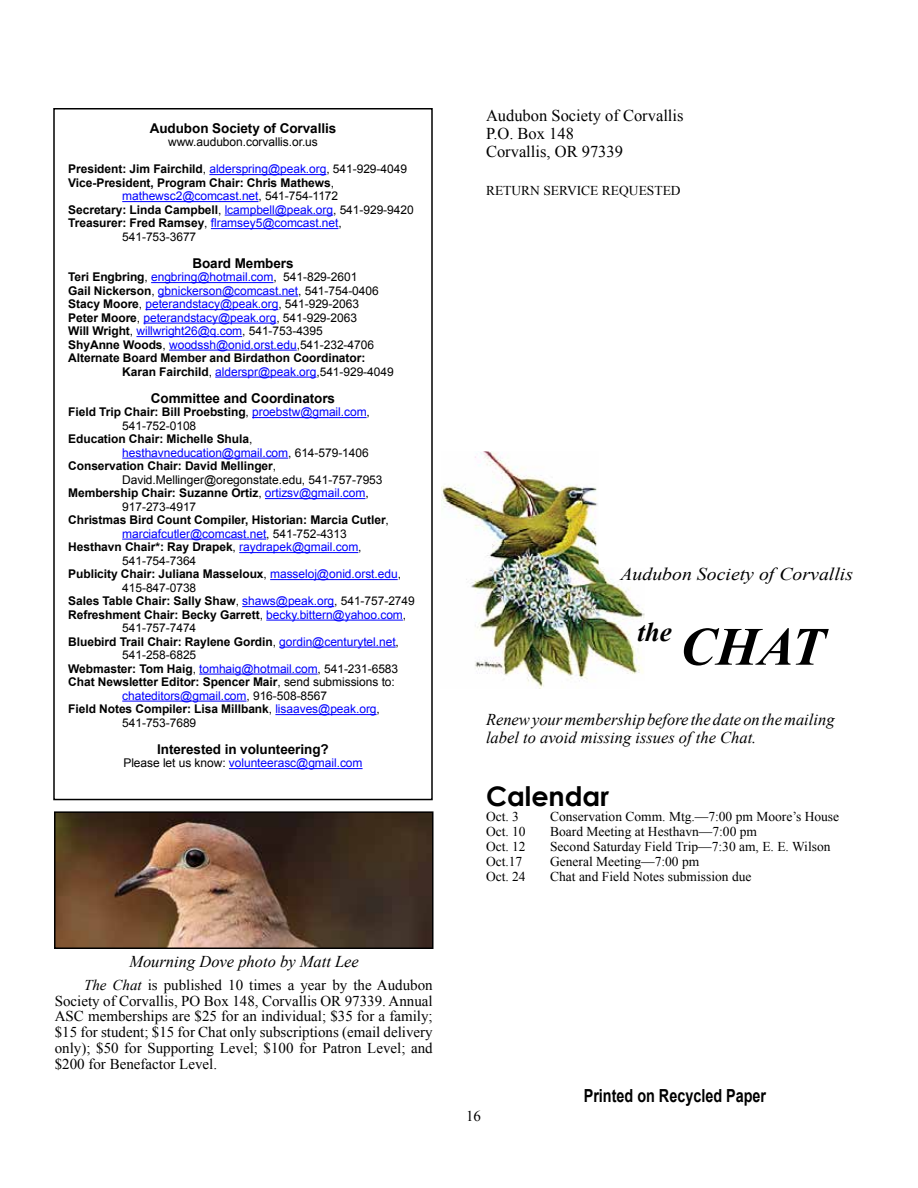
<style>
.page{position:relative;width:918px;height:1188px;background:#fff}
.page>*{position:absolute;margin:0;border:0;box-sizing:border-box;transform-origin:0 0}
.t1{font:italic 700 54px "Times New Roman";color:#000}
.t2{font:700 27px "Century Gothic";color:#000}
.t3{font:italic 700 27px "Times New Roman";color:#000}
.t4{font:italic 18px "Times New Roman";color:#000;scale:1.1 1}
.t5{font:700 18px "Arial";color:#000;scale:.8 1}
.t6{font:italic 16.5px/18px "Times New Roman";color:#000}
.t7{font:16.5px/18px "Times New Roman";color:#000}
.t8{font:15px/15.8px "Times New Roman";color:#000;text-align:justify}
.t9{font:13.5px "Times New Roman";color:#000}
.t10{font:700 13.5px "Arial";letter-spacing:-.005em;color:#000}
.t11{font:700 12px "Arial";letter-spacing:-.005em;color:#000}
.t12{font:12px "Arial";letter-spacing:-.005em;color:#00f}
.t13{font:12px "Arial";letter-spacing:-.005em;color:#000}
.s1{font-weight:400}
.s2{font-weight:400;color:#00f}
.s3{color:#000}
.s4{font-weight:700;color:#000}
.s5{font-style:italic}
</style>
<div class="page">
<img style="left:441px;top:451px;width:204px;height:238px">
<hr style="left:209px;top:174px;width:117px;height:1px;background:#00f">
<hr style="left:122px;top:201px;width:137px;height:1px;background:#00f">
<hr style="left:225px;top:215px;width:108px;height:1px;background:#00f">
<hr style="left:211px;top:228px;width:128px;height:1px;background:#00f">
<hr style="left:151px;top:282px;width:123px;height:1px;background:#00f">
<hr style="left:158px;top:296px;width:140px;height:1px;background:#00f">
<hr style="left:145px;top:309px;width:133px;height:1px;background:#00f">
<hr style="left:143px;top:323px;width:133px;height:1px;background:#00f">
<hr style="left:136px;top:336px;width:106px;height:1px;background:#00f">
<hr style="left:169px;top:350px;width:128px;height:1px;background:#00f">
<hr style="left:215px;top:377px;width:101px;height:1px;background:#00f">
<hr style="left:252px;top:417px;width:115px;height:1px;background:#00f">
<hr style="left:122px;top:458px;width:166px;height:1px;background:#00f">
<hr style="left:265px;top:498px;width:100px;height:1px;background:#00f">
<hr style="left:122px;top:539px;width:144px;height:1px;background:#00f">
<hr style="left:239px;top:552px;width:119px;height:1px;background:#00f">
<hr style="left:270px;top:579px;width:128px;height:1px;background:#00f">
<hr style="left:242px;top:606px;width:92px;height:1px;background:#00f">
<hr style="left:266px;top:620px;width:137px;height:1px;background:#00f">
<hr style="left:279px;top:647px;width:117px;height:1px;background:#00f">
<hr style="left:199px;top:674px;width:119px;height:1px;background:#00f">
<hr style="left:122px;top:701px;width:125px;height:1px;background:#00f">
<hr style="left:275px;top:714px;width:102px;height:1px;background:#00f">
<hr style="left:229px;top:768px;width:134px;height:1px;background:#00f">
<img style="left:57px;top:814px;width:374px;height:132px">
<div style="left:54px;top:811px;width:380px;height:138px;border:2px solid #000"></div>
<p class="t10" style="left:150px;top:119px;width:188px">Audubon Society of Corvallis</p>
<p class="t13" style="left:168px;top:134px;width:151px">www.audubon.corvallis.or.us</p>
<p class="t11" style="left:68px;top:161px;width:340px">President: Jim Fairchild<span class="s1">,</span> <span class="s2">alderspring@peak.org</span><span class="s1">, 541-929-4049</span></p>
<p class="t11" style="left:68px;top:175px;width:267px">Vice-President, Program Chair: Chris Mathews<span class="s1">,</span></p>
<p class="t12" style="left:122px;top:188px;width:218px">mathewsc2@comcast.net<span class="s3">, 541-754-1172</span></p>
<p class="t11" style="left:68px;top:202px;width:347px">Secretary: Linda Campbell<span class="s1">,</span> <span class="s2">lcampbell@peak.org</span><span class="s1">, 541-929-9420</span></p>
<p class="t12" style="left:68px;top:215px;width:275px"><span class="s4">Treasurer: Fred Ramsey</span><span class="s3">,</span> flramsey5@comcast.net<span class="s3">,</span></p>
<p class="t13" style="left:122px;top:229px;width:76px">541-753-3677</p>
<p class="t10" style="left:192px;top:254px;width:103px">Board Members</p>
<p class="t12" style="left:68px;top:269px;width:291px"><span class="s4">Teri Engbring</span><span class="s3">,</span> engbring@hotmail.com<span class="s3">, 541-829-2601</span></p>
<p class="t12" style="left:68px;top:283px;width:312px"><span class="s4">Gail Nickerson</span><span class="s3">,</span> gbnickerson@comcast.net<span class="s3">, 541-754-0406</span></p>
<p class="t12" style="left:68px;top:296px;width:292px"><span class="s4">Stacy Moore</span><span class="s3">,</span> peterandstacy@peak.org<span class="s3">, 541-929-2063</span></p>
<p class="t12" style="left:68px;top:310px;width:290px"><span class="s4">Peter Moore</span><span class="s3">,</span> peterandstacy@peak.org<span class="s3">, 541-929-2063</span></p>
<p class="t12" style="left:68px;top:323px;width:256px"><span class="s4">Will Wright</span><span class="s3">,</span> willwright26@q.com<span class="s3">, 541-753-4395</span></p>
<p class="t12" style="left:68px;top:337px;width:307px"><span class="s4">ShyAnne Woods</span><span class="s3">,</span> woodssh@onid.orst.edu<span class="s3">,541-232-4706</span></p>
<p class="t11" style="left:68px;top:350px;width:299px">Alternate Board Member and Birdathon Coordinator:</p>
<p class="t12" style="left:122px;top:364px;width:273px"><span class="s4">Karan Fairchild</span><span class="s3">,</span> alderspr@peak.org<span class="s3">,541-929-4049</span></p>
<p class="t10" style="left:151px;top:389px;width:186px">Committee and Coordinators</p>
<p class="t11" style="left:68px;top:404px;width:303px">Field Trip Chair: Bill Proebsting<span class="s1">,</span> <span class="s2">proebstw@gmail.com</span><span class="s1">,</span></p>
<p class="t13" style="left:122px;top:418px;width:76px">541-752-0108</p>
<p class="t11" style="left:68px;top:431px;width:186px">Education Chair: Michelle Shula<span class="s1">,</span></p>
<p class="t12" style="left:122px;top:445px;width:248px">hesthavneducation@gmail.com<span class="s3">, 614-579-1406</span></p>
<p class="t11" style="left:68px;top:458px;width:209px">Conservation Chair: David Mellinger<span class="s1">,</span></p>
<p class="t13" style="left:122px;top:472px;width:262px">David.Mellinger@oregonstate.edu, 541-757-7953</p>
<p class="t11" style="left:68px;top:485px;width:302px">Membership Chair: Suzanne Ortiz<span class="s1">,</span> <span class="s2">ortizsv@gmail.com</span><span class="s1">,</span></p>
<p class="t13" style="left:122px;top:499px;width:76px">917-273-4917</p>
<p class="t11" style="left:68px;top:512px;width:322px">Christmas Bird Count Compiler, Historian: Marcia Cutler<span class="s1">,</span></p>
<p class="t12" style="left:122px;top:526px;width:226px">marciafcutler@comcast.net<span class="s3">, 541-752-4313</span></p>
<p class="t11" style="left:68px;top:539px;width:295px">Hesthavn Chair*: Ray Drapek<span class="s1">,</span> <span class="s2">raydrapek@gmail.com</span><span class="s1">,</span></p>
<p class="t13" style="left:122px;top:553px;width:76px">541-754-7364</p>
<p class="t11" style="left:68px;top:566px;width:334px">Publicity Chair: Juliana Masseloux<span class="s1">,</span> <span class="s2">masseloj@onid.orst.edu</span><span class="s1">,</span></p>
<p class="t13" style="left:122px;top:580px;width:76px">415-847-0738</p>
<p class="t11" style="left:68px;top:593px;width:348px">Sales Table Chair: Sally Shaw<span class="s1">,</span> <span class="s2">shaws@peak.org</span><span class="s1">, 541-757-2749</span></p>
<p class="t11" style="left:68px;top:607px;width:339px">Refreshment Chair: Becky Garrett<span class="s1">,</span> <span class="s2">becky.bittern@yahoo.com</span><span class="s1">,</span></p>
<p class="t13" style="left:122px;top:620px;width:76px">541-757-7474</p>
<p class="t11" style="left:68px;top:634px;width:332px">Bluebird Trail Chair: Raylene Gordin<span class="s1">,</span> <span class="s2">gordin@centurytel.net</span><span class="s1">,</span></p>
<p class="t13" style="left:122px;top:647px;width:76px">541-258-6825</p>
<p class="t12" style="left:68px;top:661px;width:331px"><span class="s4">Webmaster: Tom Haig</span><span class="s3">,</span> tomhaig@hotmail.com<span class="s3">, 541-231-6583</span></p>
<p class="t11" style="left:68px;top:674px;width:328px">Chat Newsletter Editor: Spencer Mair<span class="s1">, send submissions to:</span></p>
<p class="t12" style="left:122px;top:688px;width:206px">chateditors@gmail.com<span class="s3">, 916-508-8567</span></p>
<p class="t11" style="left:68px;top:701px;width:313px">Field Notes Compiler: Lisa Millbank<span class="s1">,</span> <span class="s2">lisaaves@peak.org</span><span class="s1">,</span></p>
<p class="t13" style="left:122px;top:715px;width:76px">541-753-7689</p>
<p class="t10" style="left:157px;top:740px;width:173px">Interested in volunteering?</p>
<p class="t12" style="left:123px;top:755px;width:241px"><span class="s3">Please let us know:</span> volunteerasc@gmail.com</p>
<h3 class="t6" style="left:129px;top:952px;width:231px">Mourning Dove photo by Matt Lee</h3>
<p class="t8" style="left:55px;top:977px;width:380px;text-indent:29px"><span class="s5">The Chat</span> is published 10 times a year by the Audubon Society of Corvallis, PO Box 148, Corvallis OR 97339. Annual ASC memberships are $25 for an individual; $35 for a family; $15 for student; $15 for Chat only subscriptions (email delivery only); $50 for Supporting Level; $100 for Patron Level; and $200 for Benefactor Level.</p>
<h3 class="t7" style="left:486px;top:106px;width:199px">Audubon Society of Corvallis<br>P.O. Box 148<br>Corvallis, OR 97339</h3>
<p class="t9" style="left:486px;top:181px;width:196px">RETURN SERVICE REQUESTED</p>
<h3 class="t4" style="left:620px;top:562px;width:213px">Audubon Society of Corvallis</h3>
<h2 class="t3" style="left:637px;top:613px;width:36px">the</h2>
<h1 class="t1" style="left:680px;top:609px;width:146px">CHAT</h1>
<h3 class="t6" style="left:486px;top:710px;width:350px">Renew your membership before the date on the mailing label to avoid missing issues of the Chat.</h3>
<h2 class="t2" style="left:486px;top:776px;width:125px">Calendar</h2>
<p class="t9" style="left:486px;top:808px;width:34px">Oct. 3</p>
<p class="t9" style="left:550px;top:808px;width:291px">Conservation Comm. Mtg.—7:00 pm Moore’s House</p>
<p class="t9" style="left:486px;top:823px;width:41px">Oct. 10</p>
<p class="t9" style="left:550px;top:823px;width:208px">Board Meeting at Hesthavn—7:00 pm</p>
<p class="t9" style="left:486px;top:838px;width:41px">Oct. 12</p>
<p class="t9" style="left:550px;top:838px;width:282px">Second Saturday Field Trip—7:30 am, E. E. Wilson</p>
<p class="t9" style="left:486px;top:853px;width:38px">Oct.17</p>
<p class="t9" style="left:550px;top:853px;width:151px">General Meeting—7:00 pm</p>
<p class="t9" style="left:486px;top:868px;width:41px">Oct. 24</p>
<p class="t9" style="left:550px;top:868px;width:203px">Chat and Field Notes submission due</p>
<p class="t8" style="left:466px;top:1108px;width:16px">16</p>
<h3 class="t5" style="left:584px;top:1084px;width:230px">Printed on Recycled Paper</h3>
</div>
